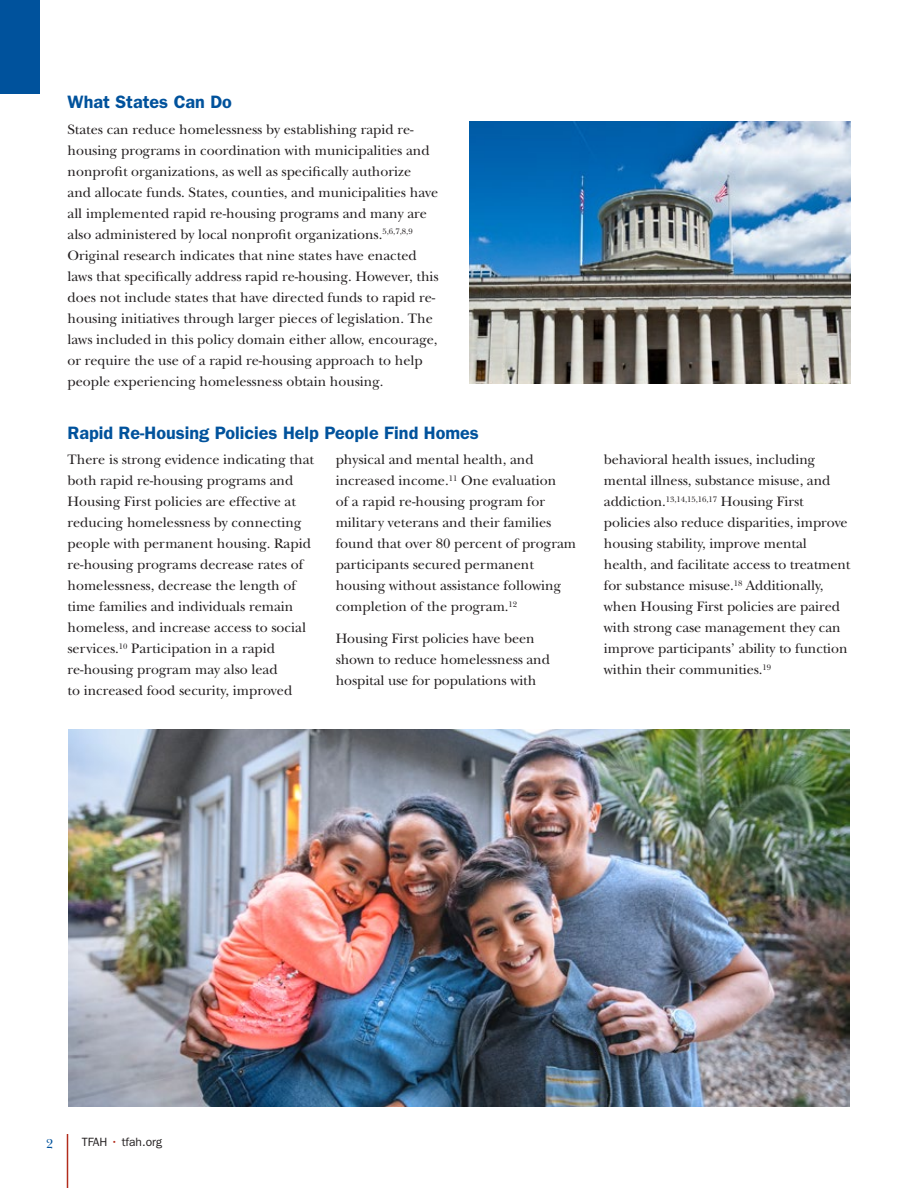
<style>
.page{position:relative;width:918px;height:1188px;background:#fff}
.page>*{position:absolute;margin:0;border:0;box-sizing:border-box;transform-origin:0 0}
.t1{font:600 18px "Franklin Gothic LT";color:#00529c}
.t2{font:14.25px/21px "New Baskerville";color:#231f20}
.t3{font:13.5px "New Baskerville";color:#00529c}
.t4{font:12px "Franklin Gothic LT";color:#231f20}
.s1{color:#b22c1c}
</style>
<div class="page">
<hr style="left:67px;top:1134px;width:1px;height:54px;background:#b22c1c">
<div style="left:0;top:0;width:40px;height:94px;background:#00529c"></div>
<img style="left:470px;top:122px;width:380px;height:261px">
<img style="left:68px;top:729px;width:782px;height:378px">
<p class="t1" style="left:68px;top:91px;width:166px">What States Can Do</p>
<p class="t2" style="left:67px;top:118px;width:373px">States can reduce homelessness by establishing rapid re&shy;housing programs in coordination with municipalities and nonprofit organizations, as well as specifically authorize<br>and allocate funds. States, counties, and municipalities have all implemented rapid re-housing programs and many are also administered by local nonprofit organizations.<sup>5,6,7,8,9<br></sup>Original research indicates that nine states have enacted laws that specifically address rapid re-housing. However, this does not include states that have directed funds to rapid re&shy;housing initiatives through larger pieces of legislation. The laws included in this policy domain either allow, encourage, or require the use of a rapid re-housing approach to help people experiencing homelessness obtain housing.</p>
<p class="t1" style="left:68px;top:422px;width:413px">Rapid Re-Housing Policies Help People Find Homes</p>
<p class="t2" style="left:68px;top:449px;width:248px">There is strong evidence indicating that both rapid re-housing programs and Housing First policies are effective at reducing homelessness by connecting people with permanent housing. Rapid re-housing programs decrease rates of homelessness, decrease the length of time families and individuals remain homeless, and increase access to social services.<sup>10</sup> Participation in a rapid re-housing program may also lead<br>to increased food security, improved</p>
<p class="t2" style="left:336px;top:449px;width:242px">physical and mental health, and increased income.<sup>11</sup> One evaluation<br>of a rapid re-housing program for military veterans and their families found that over 80 percent of program participants secured permanent housing without assistance following completion of the program.<sup>12</sup></p>
<p class="t2" style="left:336px;top:628px;width:216px">Housing First policies have been shown to reduce homelessness and hospital use for populations with</p>
<p class="t2" style="left:604px;top:449px;width:248px">behavioral health issues, including mental illness, substance misuse, and addiction.<sup>13,14,15,16,17</sup> Housing First policies also reduce disparities, improve housing stability, improve mental health, and facilitate access to treatment for substance misuse.<sup>18</sup> Additionally, when Housing First policies are paired with strong case management they can improve participants’ ability to function within their communities.<sup>19</sup></p>
<p class="t3" style="left:46px;top:1135px;width:9px">2</p>
<p class="t4" style="left:82px;top:1135px;width:82px">TFAH <span class="s1">•</span> tfah.org</p>
</div>
